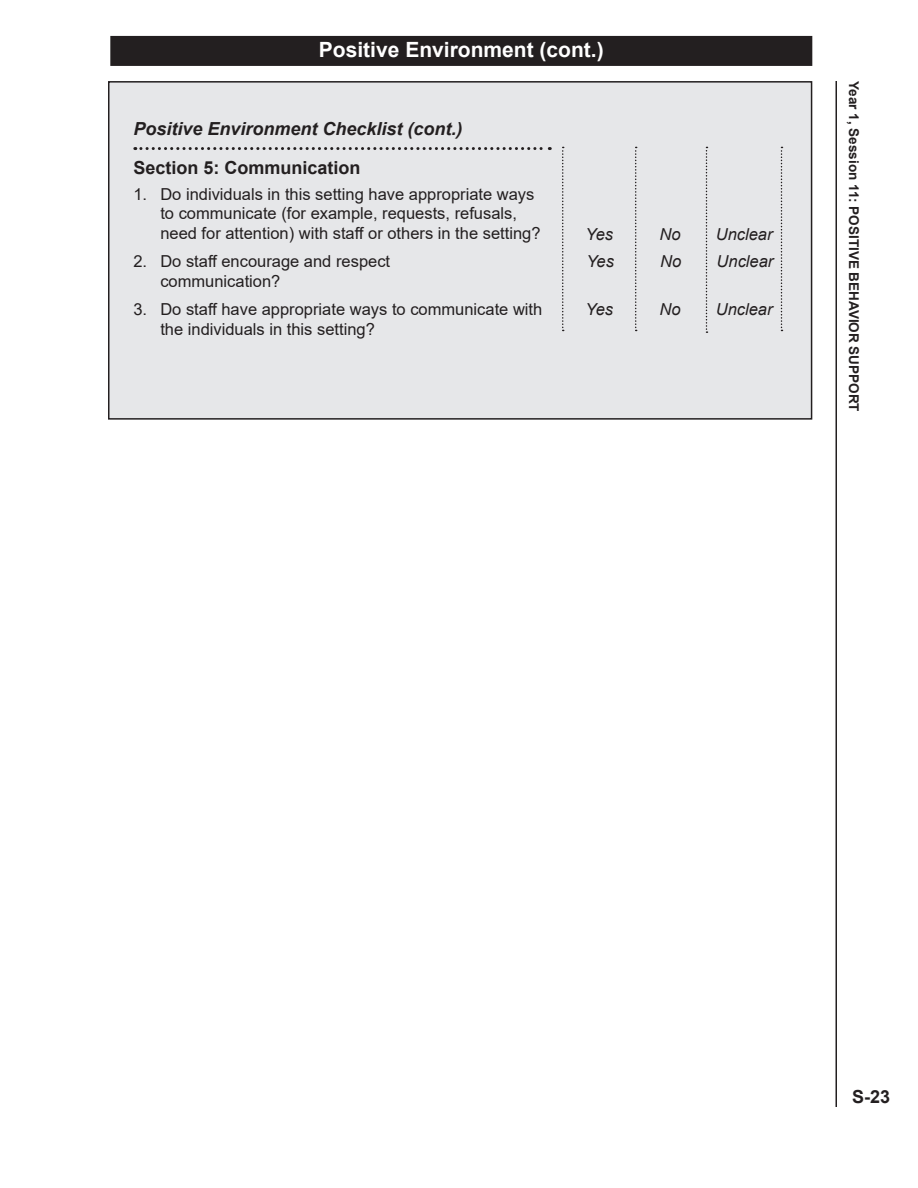
<style>
.page{position:relative;width:918px;height:1188px;background:#fff}
.page>*{position:absolute;margin:0;border:0;box-sizing:border-box;transform-origin:0 0}
._14_pt__Box_Header{font:700 21px "Arial";color:#fff}
.t1{font:italic 700 18px "Arial";color:#231f20}
.t2{font:700 18px "Arial";color:#231f20}
.t3{font:16.5px/19.5px "Arial";color:#231f20}
.Scenario_Sans_Italic{font:italic 16.5px "Arial";color:#231f20}
.t4{font:700 13.5px "Arial";color:#231f20}
</style>
<div class="page">
<hr style="left:836px;top:81px;width:1px;height:1026px;background:#231f20">
<div style="left:109px;top:82px;width:703px;height:337px;background:#e6e7e9"></div>
<div style="left:108px;top:81px;width:704px;height:339px;border:2px solid #231f20"></div>
<svg style="left:135px;top:147px;width:415px;height:3px"></svg>
<svg style="left:635px;top:147px;width:2px;height:184px"></svg>
<svg style="left:706px;top:147px;width:1px;height:186px"></svg>
<svg style="left:562px;top:147px;width:2px;height:184px"></svg>
<svg style="left:781px;top:147px;width:2px;height:184px"></svg>
<div style="left:110px;top:36px;width:702px;height:30px;background:#231f20"></div>
<p class="_14_pt__Box_Header" style="left:319px;top:35px;width:286px">Positive Environment (cont.)</p>
<p class="t1" style="left:133px;top:117px;width:331px">Positive Environment Checklist (cont.)</p>
<p class="t2" style="left:133px;top:155px;width:229px">Section 5: Communication</p>
<p class="t3" style="left:160px;top:184px;width:382px;text-indent:-27px">1. Do individuals in this setting have appropriate ways to communicate (for example, requests, refusals, need for attention) with staff or others in the setting?</p>
<p class="t3" style="left:160px;top:251px;width:231px;text-indent:-27px">2. Do staff encourage and respect communication?</p>
<p class="t3" style="left:160px;top:299px;width:384px;text-indent:-27px">3. Do staff have appropriate ways to communicate with the individuals in this setting?</p>
<p class="Scenario_Sans_Italic" style="left:586px;top:223px;width:29px">Yes</p>
<p class="Scenario_Sans_Italic" style="left:659px;top:223px;width:23px">No</p>
<p class="Scenario_Sans_Italic" style="left:716px;top:223px;width:58px">Unclear</p>
<p class="Scenario_Sans_Italic" style="left:586px;top:251px;width:29px">Yes</p>
<p class="Scenario_Sans_Italic" style="left:660px;top:251px;width:23px">No</p>
<p class="Scenario_Sans_Italic" style="left:717px;top:251px;width:58px">Unclear</p>
<p class="Scenario_Sans_Italic" style="left:586px;top:299px;width:29px">Yes</p>
<p class="Scenario_Sans_Italic" style="left:659px;top:299px;width:23px">No</p>
<p class="Scenario_Sans_Italic" style="left:716px;top:299px;width:58px">Unclear</p>
<p class="t4" style="left:864px;top:81px;width:332px;rotate:90deg">Year 1, Session 11: POSITIVE BEHAVIOR SUPPORT</p>
<p class="t2" style="left:852px;top:1084px;width:40px">S-23</p>
</div>
